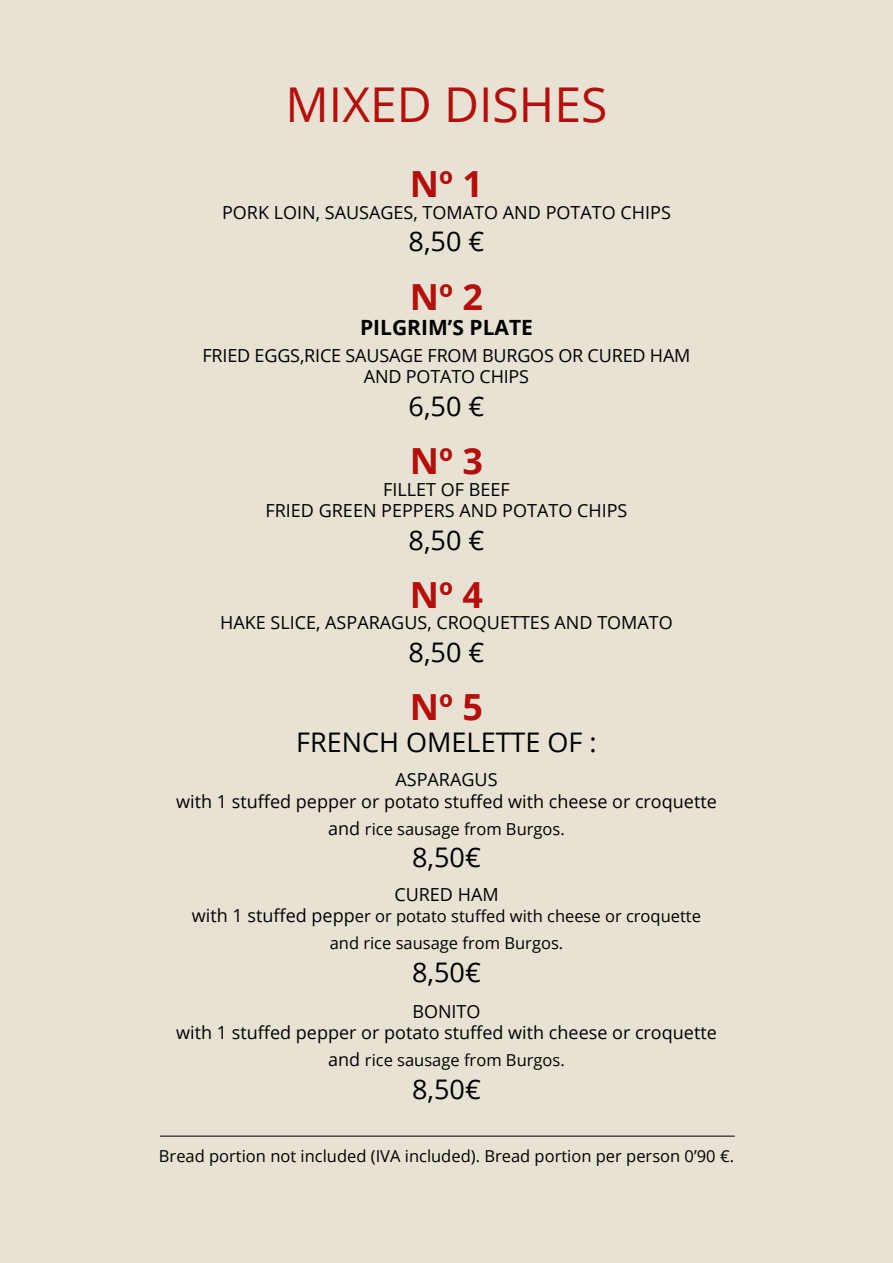
<style>
.page{position:relative;width:893px;height:1263px;background:#e7e2d3}
.page>*{position:absolute;margin:0;border:0;box-sizing:border-box;transform-origin:0 0}
.t1{font:48px "Open Sans";color:#b50e0b}
.t2{font:700 36px "Open Sans";color:#b50e0b}
.t3{font:27px "Open Sans";color:#000}
.t4{font:700 21px "Open Sans";color:#000}
.t5{font:18px/21.6px "Open Sans";color:#000;text-align:center}
.t6{font:16.5px/27px "Open Sans";color:#000;text-align:center}
.s1{font-size:18px}
</style>
<div class="page">
<hr style="left:160px;top:1136px;width:575px;height:1px;background:#000">
<h1 class="t1" style="left:286px;top:71px;width:323px">MIXED DISHES</h1>
<h2 class="t2" style="left:410px;top:159px;width:75px">Nº 1</h2>
<p class="t5" style="left:222px;top:201px;width:450px">PORK LOIN, SAUSAGES, TOMATO AND POTATO CHIPS</p>
<h3 class="t3" style="left:409px;top:223px;width:77px">8,50 €</h3>
<h2 class="t2" style="left:410px;top:271px;width:75px">Nº 2</h2>
<p class="t4" style="left:360px;top:312px;width:174px">PILGRIM’S PLATE</p>
<p class="t5" style="left:202px;top:344px;width:490px">FRIED EGGS,RICE SAUSAGE FROM BURGOS OR CURED HAM<br>AND POTATO CHIPS</p>
<h3 class="t3" style="left:409px;top:387px;width:77px">6,50 €</h3>
<h2 class="t2" style="left:410px;top:435px;width:75px">Nº 3</h2>
<p class="t5" style="left:265px;top:478px;width:363px">FILLET OF BEEF<br>FRIED GREEN PEPPERS AND POTATO CHIPS</p>
<h3 class="t3" style="left:409px;top:521px;width:77px">8,50 €</h3>
<h2 class="t2" style="left:410px;top:569px;width:75px">Nº 4</h2>
<p class="t5" style="left:220px;top:612px;width:454px">HAKE SLICE, ASPARAGUS, CROQUETTES AND TOMATO</p>
<h3 class="t3" style="left:409px;top:633px;width:77px">8,50 €</h3>
<h2 class="t2" style="left:410px;top:681px;width:75px">Nº 5</h2>
<h3 class="t3" style="left:296px;top:724px;width:302px">FRENCH OMELETTE OF :</h3>
<p class="t5" style="left:176px;top:768px;width:542px">ASPARAGUS<br>with 1 stuffed pepper or potato stuffed with cheese or croquette</p>
<p class="t6" style="left:328px;top:815px;width:238px"><span class="s1">and</span> rice sausage from Burgos.</p>
<h3 class="t3" style="left:412px;top:839px;width:70px">8,50€</h3>
<p class="t5" style="left:394px;top:883px;width:106px">CURED HAM</p>
<p class="t6" style="left:192px;top:902px;width:511px"><span class="s1">with 1 stuffed pepp</span>er or potato stuffed with cheese or croquette and rice sausage from Burgos.</p>
<h3 class="t3" style="left:412px;top:953px;width:70px">8,50€</h3>
<p class="t5" style="left:176px;top:1000px;width:542px">BONITO<br>with 1 stuffed pepper or potato stuffed with cheese or croquette</p>
<p class="t6" style="left:328px;top:1046px;width:238px"><span class="s1">and</span> rice sausage from Burgos.</p>
<h3 class="t3" style="left:412px;top:1070px;width:70px">8,50€</h3>
<p class="t6" style="left:159px;top:1142px;width:577px">Bread portion not included (IVA included). Bread portion per person 0’90 €.</p>
</div>
